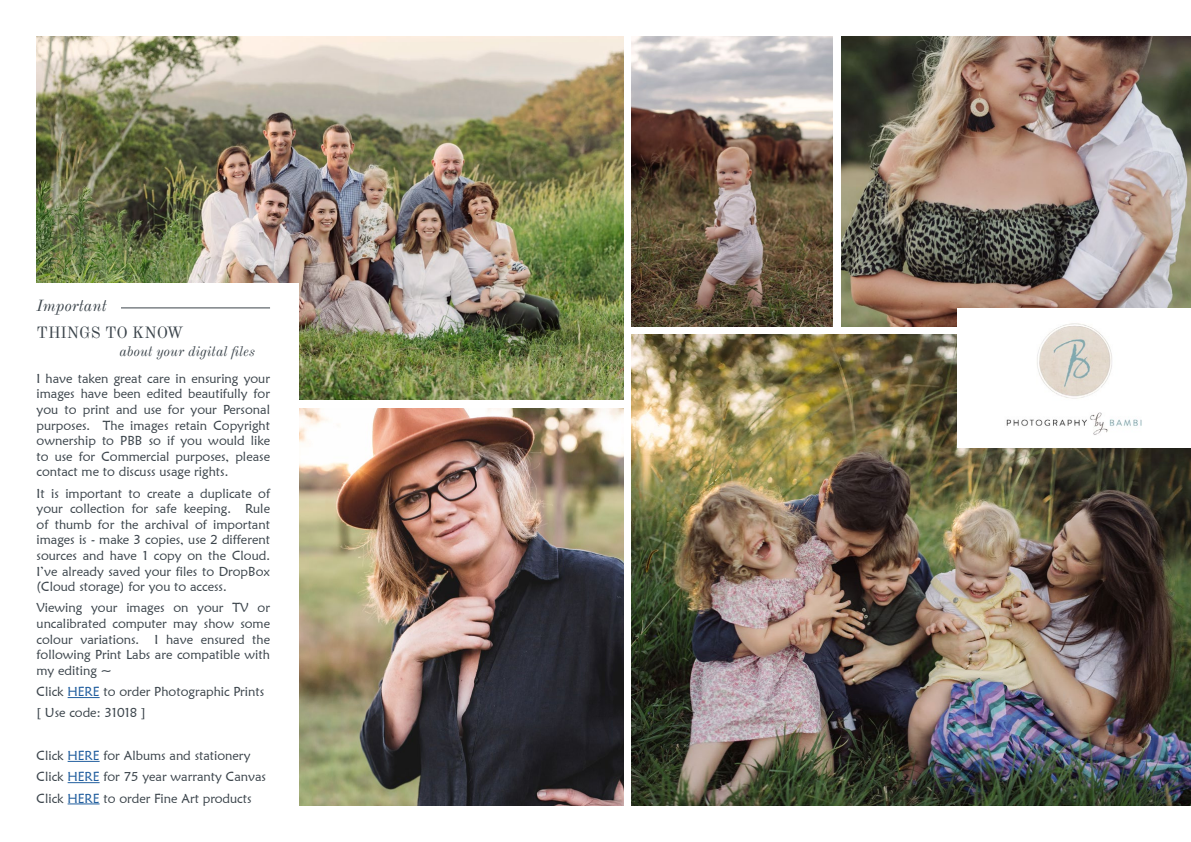
<style>
.page{position:relative;width:1191px;height:842px;background:#fff}
.page>*{position:absolute;margin:0;border:0;box-sizing:border-box;transform-origin:0 0}
.t1{font:16px "Old Standard TT";color:#3b444b}
.t2{font:italic 16px "Old Standard TT";color:#3b444b}
.t3{font:italic 14px "Old Standard TT";color:#3b444b}
.t4{font:13px/15.6px "Maiandra GD";color:#3b444b;text-align:justify}
.s1{color:#215e9e}
</style>
<div class="page">
<img style="left:299px;top:409px;width:325px;height:397px">
<img style="left:36px;top:36px;width:588px;height:364px">
<div style="left:0;top:283px;width:298px;height:530px;background:#fff"></div>
<hr style="left:121px;top:307px;width:149px;height:1px;background:#3b444b">
<hr style="left:68px;top:697px;width:32px;height:1px;background:#215e9e">
<hr style="left:68px;top:761px;width:32px;height:1px;background:#215e9e">
<hr style="left:68px;top:782px;width:32px;height:1px;background:#215e9e">
<hr style="left:68px;top:803px;width:32px;height:1px;background:#215e9e">
<img style="left:631px;top:334px;width:560px;height:472px">
<img style="left:841px;top:37px;width:350px;height:290px">
<img style="left:631px;top:37px;width:202px;height:290px">
<div style="left:957px;top:308px;width:234px;height:140px;background:#fff"></div>
<img style="left:1006px;top:323px;width:136px;height:112px">
<p class="t2" style="left:37px;top:293px;width:72px">Important</p>
<p class="t1" style="left:37px;top:320px;width:149px">THINGS TO KNOW</p>
<p class="t4" style="left:37px;top:370px;width:235px">I have taken great care in ensuring your images have been edited beautifully for you to print and use for your Personal purposes. The images retain Copyright ownership to PBB so if you would like to use for Commercial purposes, please contact me to discuss usage rights.</p>
<p class="t4" style="left:37px;top:485px;width:235px">It is important to create a duplicate of your collection for safe keeping. Rule of thumb for the archival of important images is - make 3 copies, use 2 different sources and have 1 copy on the Cloud.<br>I’ve already saved your files to DropBox (Cloud storage) for you to access.</p>
<p class="t4" style="left:37px;top:600px;width:235px">Viewing your images on your TV or uncalibrated computer may show some colour variations. I have ensured the following Print Labs are compatible with my editing ~</p>
<p class="t4" style="left:37px;top:681px;width:229px;line-height:21.3px">Click <span class="s1">HERE</span> to order Photographic Prints [ Use code: 31018 ]</p>
<p class="t4" style="left:37px;top:745px;width:231px;line-height:21.3px;text-align:left">Click <span class="s1">HERE</span> for Albums and stationery<br>Click <span class="s1">HERE</span> for 75 year warranty Canvas<br>Click <span class="s1">HERE</span> to order Fine Art products</p>
<p class="t3" style="left:119px;top:341px;width:137px">about your digital files</p>
</div>
